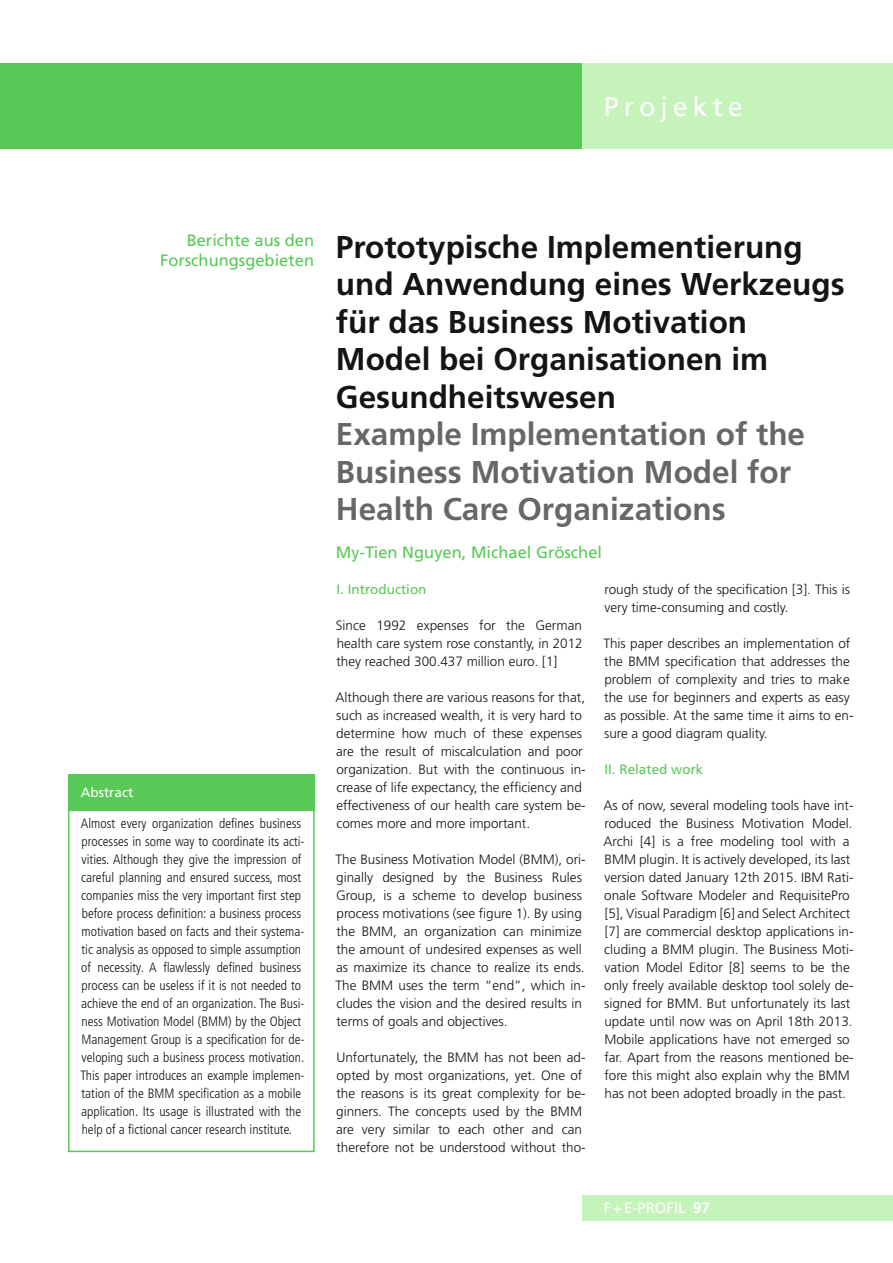
<style>
.page{position:relative;width:893px;height:1263px;background:#fff}
.page>*{position:absolute;margin:0;border:0;box-sizing:border-box;transform-origin:0 0}
.t1{font:700 31.5px/37.5px "Frutiger LT Std";color:#131413}
.t2{font:27px "Frutiger LT Std";letter-spacing:.18em;color:#fff}
.t3{font:16.5px/19.5px "Frutiger LT Std";color:#58c957;text-align:right}
.t4{font:15px "Frutiger LT Std";color:#fff}
.t5{font:300 13.5px/18px "Frutiger LT Std";color:#131413}
.t6{font:300 condensed 13.5px/18px "Frutiger LT Std";color:#131413}
.t7{font:13.5px "Frutiger LT Std";color:#58c957}
.t8{font:13.5px "Frutiger LT Std";color:#fff}
.s1{color:#676767}
.s2{font-weight:700}
</style>
<div class="page">
<div style="left:0;top:64px;width:583px;height:85px;background:#58c957"></div>
<div style="left:583px;top:64px;width:310px;height:85px;background:#c5f3ba"></div>
<div style="left:583px;top:1195px;width:310px;height:25px;background:#c5f3ba"></div>
<div style="left:68px;top:774px;width:247px;height:36px;background:#58c957"></div>
<div style="left:68px;top:774px;width:247px;height:378px;border:2px solid #58c957"></div>
<p class="t2" style="left:604px;top:91px;width:141px">Projekte</p>
<p class="t3" style="left:160px;top:231px;width:156px">Berichte aus den<br>Forschungsgebieten</p>
<p class="t8" style="left:81px;top:784px;width:54px">Abstract</p>
<p class="t6" style="left:81px;top:815px;width:225px">Almost every organization defines business processes in some way to coordinate its acti&shy;vities. Although they give the impression of careful planning and ensured success, most companies miss the very important first step before process definition: a business process motivation based on facts and their systema&shy;tic analysis as opposed to simple assumption of necessity. A flawlessly defined business process can be useless if it is not needed to achieve the end of an organization. The Busi&shy;ness Motivation Model (BMM) by the Object Management Group is a specification for de&shy;veloping such a business process motivation.<br>This paper introduces an example implemen&shy;tation of the BMM specification as a mobile application. Its usage is illustrated with the help of a fictional cancer research institute.</p>
<p class="t1" style="left:336px;top:228px;width:510px">Prototypische Implementierung und Anwendung eines Werkzeugs für das Business Motivation<br>Model bei Organisationen im<br>Gesundheitswesen<br><span class="s1">Example Implementation of the<br>Business Motivation Model for<br>Health Care Organizations</span></p>
<p class="t3" style="left:336px;top:543px;width:268px">My-Tien Nguyen, Michael Gröschel</p>
<p class="t7" style="left:336px;top:581px;width:92px">I. Introduction</p>
<p class="t5" style="left:336px;top:617px;width:248px;text-align:justify">Since 1992 expenses for the German health care system rose constantly, in 2012 they reached 300.437 million euro. [1]</p>
<p class="t5" style="left:336px;top:689px;width:252px">Although there are various reasons for that, such as increased wealth, it is very hard to determine how much of these expenses are the result of miscalculation and poor organization. But with the continuous in&shy;crease of life expectancy, the efficiency and effectiveness of our health care system be&shy;comes more and more important.</p>
<p class="t5" style="left:335px;top:851px;width:252px">The Business Motivation Model (BMM), ori&shy;ginally designed by the Business Rules Group, is a scheme to develop business process motivations (see figure 1). By using the BMM, an organization can minimize the amount of undesired expenses as well as maximize its chance to realize its ends.<br>The BMM uses the term “end”, which in&shy;cludes the vision and the desired results in terms of goals and objectives.</p>
<p class="t5" style="left:336px;top:1048px;width:251px">Unfortunately, the BMM has not been ad&shy;opted by most organizations, yet. One of the reasons is its great complexity for be&shy;ginners. The concepts used by the BMM are very similar to each other and can therefore not be understood without tho-</p>
<p class="t5" style="left:604px;top:580px;width:247px">rough study of the specification [3]. This is very time-consuming and costly.</p>
<p class="t5" style="left:603px;top:634px;width:252px">This paper describes an implementation of the BMM specification that addresses the problem of complexity and tries to make the use for beginners and experts as easy as possible. At the same time it aims to en&shy;sure a good diagram quality.</p>
<p class="t7" style="left:604px;top:761px;width:101px">II. Related work</p>
<p class="t5" style="left:603px;top:796px;width:252px">As of now, several modeling tools have int&shy;roduced the Business Motivation Model.<br>Archi [4] is a free modeling tool with a BMM plugin. It is actively developed, its last version dated January 12th 2015. IBM Rati&shy;onale Software Modeler and RequisitePro [5], Visual Paradigm [6] and Select Architect [7] are commercial desktop applications in&shy;cluding a BMM plugin. The Business Moti&shy;vation Model Editor [8] seems to be the only freely available desktop tool solely de&shy;signed for BMM. But unfortunately its last update until now was on April 18th 2013.<br>Mobile applications have not emerged so far. Apart from the reasons mentioned be&shy;fore this might also explain why the BMM has not been adopted broadly in the past.</p>
<p class="t4" style="left:604px;top:1199px;width:107px">F+E-PROFIL <span class="s2">97</span></p>
</div>
